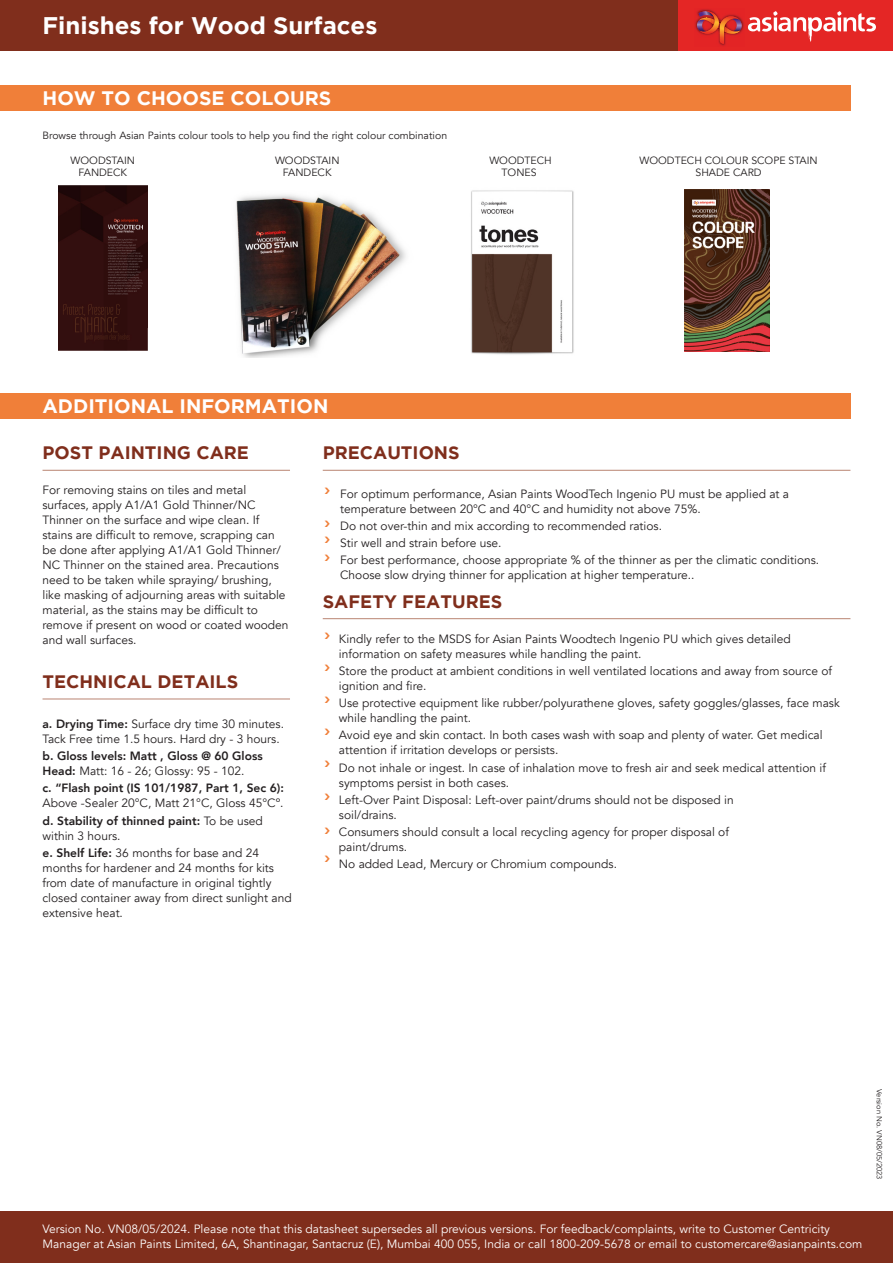
<style>
.page{position:relative;width:893px;height:1263px;background:#fff}
.page>*{position:absolute;margin:0;border:0;box-sizing:border-box;transform-origin:0 0}
.t1{font:700 24px "Gotham";color:#fff}
.t2{font:700 19.5px "Gotham";color:#fff}
.t3{font:700 18px "Gotham";color:#802e1c}
.t4{font:12px/15px "Avenir";color:#231f20}
.t5{font:12px/15px "Avenir";color:#fff}
.t6{font:800 12px/15px "Avenir";color:#231f20}
.t7{font:700 12px "Sanuk";color:#f07f39}
.t8{font:10.5px/12.6px "Avenir";color:#231f20;text-align:center}
.t9{font:7.5px "Avenir";color:#231f20}
.s1{font-weight:800}
.s2{font-weight:400}
</style>
<div class="page">
<div style="left:0;top:0;width:893px;height:51px;background:#802e1c"></div>
<div style="left:678px;top:0;width:215px;height:51px;background:#e42625"></div>
<svg style="left:748px;top:11px;width:128px;height:31px"></svg>
<img style="left:695px;top:9px;width:49px;height:37px">
<img style="left:740px;top:18px;width:2px;height:14px">
<img style="left:719px;top:18px;width:21px;height:16px">
<svg style="left:697px;top:18px;width:23px;height:15px"></svg>
<img style="left:699px;top:11px;width:20px;height:23px">
<img style="left:720px;top:16px;width:19px;height:28px">
<img style="left:471px;top:190px;width:103px;height:165px">
<div style="left:0;top:393px;width:850px;height:26px;background:#f07f39"></div>
<hr style="left:43px;top:470px;width:247px;height:1px;background:#b98472">
<hr style="left:43px;top:699px;width:247px;height:1px;background:#b98472">
<hr style="left:323px;top:470px;width:527px;height:1px;background:#b98472">
<hr style="left:323px;top:618px;width:527px;height:1px;background:#b98472">
<div style="left:0;top:85px;width:850px;height:26px;background:#f07f39"></div>
<img style="left:58px;top:186px;width:90px;height:164px">
<img style="left:236px;top:194px;width:170px;height:163px">
<img style="left:685px;top:190px;width:84px;height:161px">
<div style="left:0;top:1212px;width:893px;height:51px;background:#802e1c"></div>
<h1 class="t1" style="left:43px;top:11px;width:336px">Finishes for Wood Surfaces</h1>
<p class="t2" style="left:43px;top:86px;width:290px">HOW TO CHOOSE COLOURS</p>
<p class="t8" style="left:43px;top:130px;width:406px">Browse through Asian Paints colour tools to help you find the right colour combination</p>
<p class="t8" style="left:71px;top:154px;width:66px">WOODSTAIN<br>FANDECK</p>
<p class="t8" style="left:275px;top:154px;width:66px">WOODSTAIN<br>FANDECK</p>
<p class="t8" style="left:489px;top:154px;width:64px">WOODTECH<br>TONES</p>
<p class="t8" style="left:639px;top:154px;width:180px">WOODTECH COLOUR SCOPE STAIN<br>SHADE CARD</p>
<p class="t2" style="left:43px;top:395px;width:287px">ADDITIONAL INFORMATION</p>
<p class="t3" style="left:43px;top:443px;width:208px">POST PAINTING CARE</p>
<p class="t4" style="left:43px;top:483px;width:248px">For removing stains on tiles and metal surfaces, apply A1/A1 Gold Thinner/NC Thinner on the surface and wipe clean. If stains are difficult to remove, scrapping can be done after applying A1/A1 Gold Thinner/ NC Thinner on the stained area. Precautions need to be taken while spraying/ brushing, like masking of adjourning areas with suitable material, as the stains may be difficult to remove if present on wood or coated wooden and wall surfaces.</p>
<p class="t3" style="left:43px;top:671px;width:197px">TECHNICAL DETAILS</p>
<p class="t4" style="left:43px;top:717px;width:243px"><span class="s1">a. Drying Time:</span> Surface dry time 30 minutes.<br>Tack Free time 1.5 hours. Hard dry - 3 hours.</p>
<p class="t6" style="left:43px;top:749px;width:222px">b. Gloss levels: Matt , Gloss @ 60 Gloss<br>Head: <span class="s2">Matt: 16 - 26; Glossy: 95 - 102.</span></p>
<p class="t6" style="left:43px;top:781px;width:243px">c. “Flash point (IS 101/1987, Part 1, Sec 6):<br><span class="s2">Above -Sealer 20°C, Matt 21°C, Gloss 45°Cº.</span></p>
<p class="t6" style="left:43px;top:813px;width:222px">d. Stability of thinned paint: <span class="s2">To be used within 3 hours.</span></p>
<p class="t4" style="left:43px;top:845px;width:251px"><span class="s1">e. Shelf Life:</span> 36 months for base and 24 months for hardener and 24 months for kits from date of manufacture in original tightly closed container away from direct sunlight and extensive heat.</p>
<p class="t3" style="left:323px;top:443px;width:138px">PRECAUTIONS</p>
<p class="t4" style="left:340px;top:486px;width:450px">For optimum performance, Asian Paints WoodTech Ingenio PU must be applied at a temperature between 20°C and 40°C and humidity not above 75%.</p>
<p class="t4" style="left:340px;top:519px;width:323px">Do not over-thin and mix according to recommended ratios.</p>
<p class="t4" style="left:340px;top:536px;width:163px">Stir well and strain before use.</p>
<p class="t4" style="left:340px;top:553px;width:481px">For best performance, choose appropriate % of the thinner as per the climatic conditions.<br>Choose slow drying thinner for application at higher temperature..</p>
<p class="t7" style="left:324px;top:482px;width:8px">&gt;</p>
<p class="t7" style="left:324px;top:515px;width:8px">&gt;</p>
<p class="t7" style="left:324px;top:532px;width:8px">&gt;</p>
<p class="t7" style="left:324px;top:549px;width:8px">&gt;</p>
<p class="t3" style="left:323px;top:591px;width:181px">SAFETY FEATURES</p>
<p class="t4" style="left:339px;top:632px;width:453px">Kindly refer to the MSDS for Asian Paints Woodtech Ingenio PU which gives detailed information on safety measures while handling the paint.</p>
<p class="t4" style="left:339px;top:664px;width:495px">Store the product at ambient conditions in well ventilated locations and away from source of ignition and fire.</p>
<p class="t4" style="left:339px;top:696px;width:502px">Use protective equipment like rubber/polyurathene gloves, safety goggles/glasses, face mask while handling the paint.</p>
<p class="t4" style="left:339px;top:728px;width:485px">Avoid eye and skin contact. In both cases wash with soap and plenty of water. Get medical attention if irritation develops or persists.</p>
<p class="t4" style="left:339px;top:760px;width:488px">Do not inhale or ingest. In case of inhalation move to fresh air and seek medical attention if symptoms persist in both cases.</p>
<p class="t4" style="left:339px;top:792px;width:396px">Left-Over Paint Disposal: Left-over paint/drums should not be disposed in soil/drains.</p>
<p class="t4" style="left:339px;top:824px;width:392px">Consumers should consult a local recycling agency for proper disposal of paint/drums.</p>
<p class="t4" style="left:339px;top:856px;width:280px">No added Lead, Mercury or Chromium compounds.</p>
<p class="t7" style="left:324px;top:627px;width:8px">&gt;</p>
<p class="t7" style="left:324px;top:659px;width:8px">&gt;</p>
<p class="t7" style="left:324px;top:692px;width:8px">&gt;</p>
<p class="t7" style="left:324px;top:724px;width:8px">&gt;</p>
<p class="t7" style="left:324px;top:756px;width:8px">&gt;</p>
<p class="t7" style="left:324px;top:788px;width:8px">&gt;</p>
<p class="t7" style="left:324px;top:822px;width:8px">&gt;</p>
<p class="t7" style="left:324px;top:851px;width:8px">&gt;</p>
<p class="t9" style="left:884px;top:1089px;width:92px;rotate:90deg">Version No. VN08/05/2023</p>
<p class="t5" style="left:43px;top:1222px;width:821px">Version No. VN08/05/2024. Please note that this datasheet supersedes all previous versions. For feedback/complaints, write to Customer Centricity<br>Manager at Asian Paints Limited, 6A, Shantinagar, Santacruz (E), Mumbai 400 055, India or call 1800-209-5678 or email to customercare@asianpaints.com</p>
</div>
